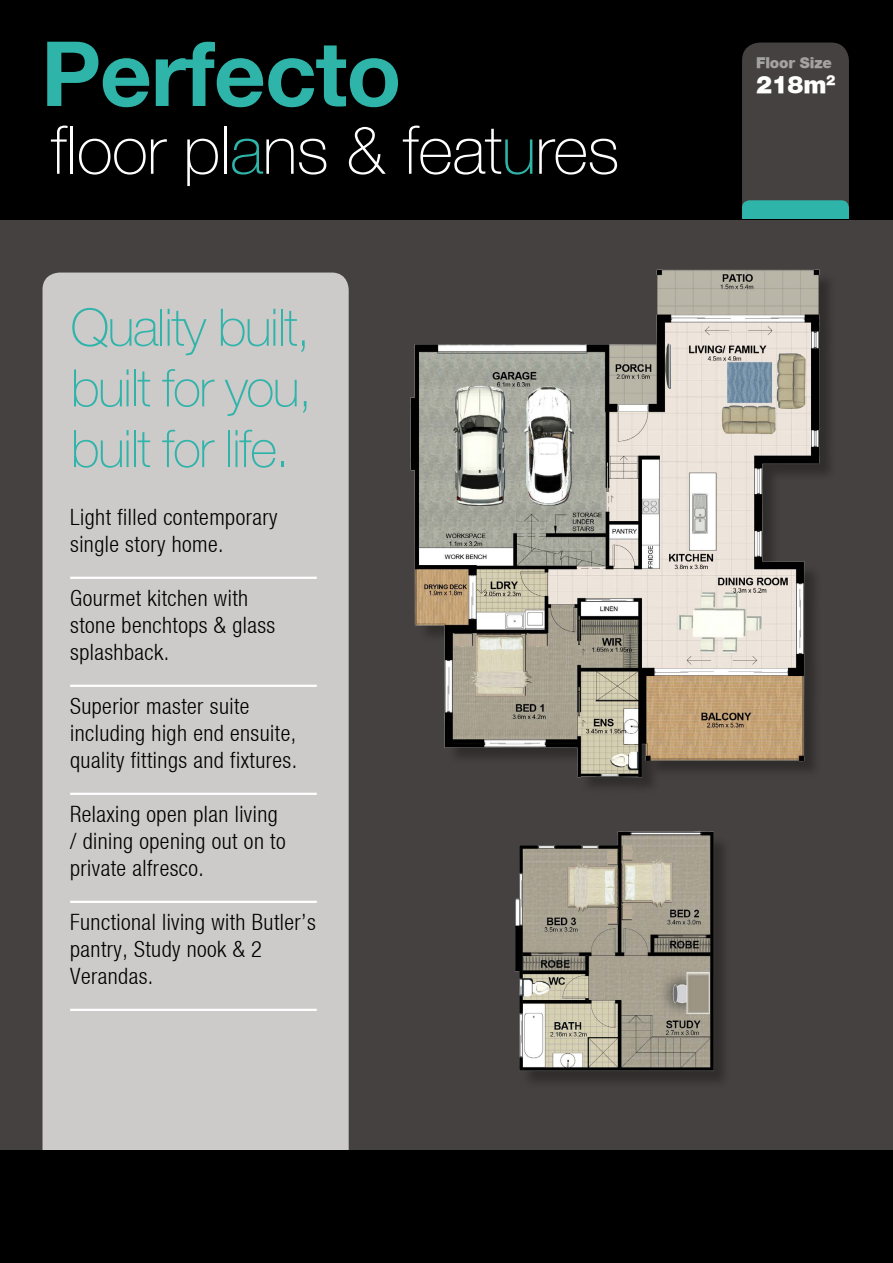
<style>
.page{position:relative;width:893px;height:1263px;background:#fff}
.page>*{position:absolute;margin:0;border:0;box-sizing:border-box;transform-origin:0 0}
.t1{font:700 90px "Helvetica Neue";letter-spacing:-.01em;color:#2fb4aa}
.t2{font:100 66.75px "Helvetica Neue";letter-spacing:-.01em;color:#fff}
.t3{font:100 51.75px/60.6px "Helvetica Neue";letter-spacing:-.03em;color:#2fb4aa;text-align:justify}
.t4{font:900 24px "Helvetica Neue";color:#fff}
.t5{font:22.5px/27px "Helvetica Neue Light Cond";letter-spacing:.02em;color:#000}
.t6{font:900 15px "Helvetica Neue";letter-spacing:-.01em;color:#a5a2a2}
.s1{color:#2fb4aa}
</style>
<div class="page">
<div style="left:0;top:162px;width:893px;height:988px;background:#454140"></div>
<div style="left:0;top:0;width:893px;height:219px;background:#000"></div>
<img style="left:514px;top:831px;width:209px;height:251px">
<img style="left:410px;top:269px;width:420px;height:512px">
<div style="left:43px;top:273px;width:306px;height:913px;background:#cdcaca;border-radius:17px"></div>
<hr style="left:70px;top:577px;width:247px;height:2px;background:#fff">
<hr style="left:70px;top:685px;width:247px;height:2px;background:#fff">
<hr style="left:70px;top:793px;width:247px;height:2px;background:#fff">
<hr style="left:70px;top:901px;width:247px;height:2px;background:#fff">
<hr style="left:70px;top:1009px;width:247px;height:2px;background:#fff">
<div style="left:0;top:1150px;width:893px;height:113px;background:#000"></div>
<svg style="left:742px;top:43px;width:107px;height:176px;background:#424c4a"></svg>
<h1 class="t1" style="left:41px;top:18px;width:362px">Perfecto</h1>
<h2 class="t2" style="left:51px;top:113px;width:570px">floor pl<span class="s1">a</span>ns &amp; feat<span class="s1">u</span>res</h2>
<h3 class="t3" style="left:71px;top:297px;width:243px">Quality built, built for you, built for life.</h3>
<p class="t5" style="left:70px;top:503px;width:209px">Light filled contemporary single story home.</p>
<p class="t5" style="left:70px;top:584px;width:207px">Gourmet kitchen with stone benchtops &amp; glass splashback.</p>
<p class="t5" style="left:70px;top:692px;width:228px">Superior master suite including high end ensuite, quality fittings and fixtures.</p>
<p class="t5" style="left:70px;top:800px;width:217px">Relaxing open plan living / dining opening out on to private alfresco.</p>
<p class="t5" style="left:70px;top:908px;width:247px">Functional living with Butler’s pantry, Study nook &amp; 2<br>Verandas.</p>
<p class="t6" style="left:756px;top:54px;width:77px">Floor Size</p>
<p class="t4" style="left:756px;top:70px;width:81px">218m<sup>2</sup></p>
</div>
